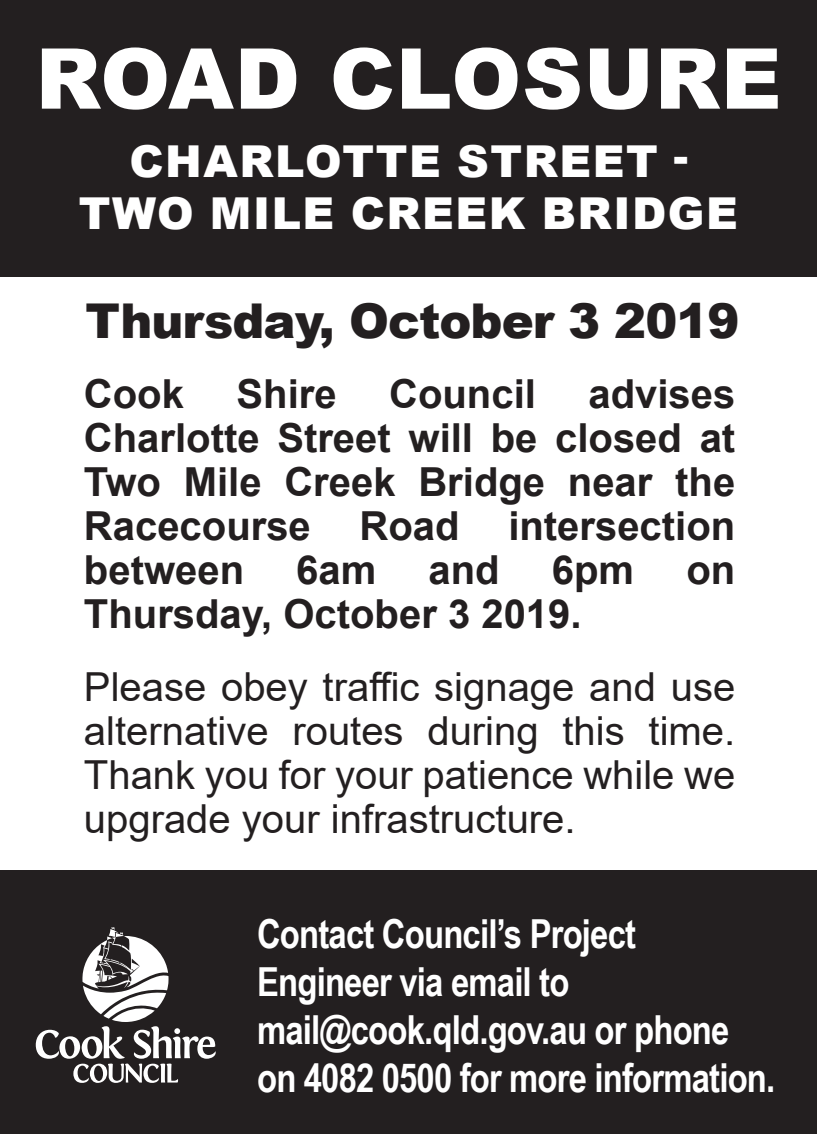
<style>
.page{position:relative;width:817px;height:1134px;background:#fff}
.page>*{position:absolute;margin:0;border:0;box-sizing:border-box;transform-origin:0 0}
.t1{font:900 84px "Arial";letter-spacing:.01em;color:#fff}
.t2{font:900 48px "Arial";letter-spacing:-.02em;color:#231f20}
.t3{font:900 44px/52.8px "Arial";letter-spacing:.035em;color:#fff;text-align:center}
.t4{font:700 40px/44px "Arial";color:#231f20;text-align:justify}
.t5{font:40px/44px "Arial";color:#231f20;text-align:justify}
.t6{font:700 40px/48px "Arial Narrow";letter-spacing:-.02em;color:#fff}
</style>
<div class="page">
<div style="left:0;top:871px;width:816px;height:263px;background:#231f20"></div>
<div style="left:0;top:0;width:816px;height:277px;background:#231f20"></div>
<svg style="left:36px;top:927px;width:180px;height:156px"></svg>
<h1 class="t1" style="left:35px;top:18px;width:747px">ROAD CLOSURE</h1>
<p class="t3" style="left:79px;top:133px;width:660px">CHARLOTTE STREET -<br>TWO MILE CREEK BRIDGE</p>
<p class="t2" style="left:85px;top:286px;width:655px">Thursday, October 3 2019</p>
<p class="t4" style="left:84px;top:372px;width:101px">Cook</p>
<p class="t4" style="left:236px;top:372px;width:102px">Shire</p>
<p class="t4" style="left:389px;top:372px;width:148px">Council</p>
<p class="t4" style="left:84px;top:372px;width:652px;text-indent:504px">advises Charlotte Street will be closed at Two Mile Creek Bridge near the Racecourse Road intersection between</p>
<p class="t4" style="left:296px;top:548px;width:82px">6am</p>
<p class="t4" style="left:428px;top:548px;width:73px">and</p>
<p class="t4" style="left:551px;top:548px;width:84px">6pm</p>
<p class="t4" style="left:686px;top:548px;width:50px">on</p>
<p class="t4" style="left:84px;top:592px;width:499px">Thursday, October 3 2019.</p>
<p class="t5" style="left:84px;top:665px;width:652px">Please obey traffic signage and use alternative routes during this time.<br>Thank you for your patience while we upgrade your infrastructure.</p>
<p class="t6" style="left:257px;top:908px;width:519px">Contact Council’s Project<br>Engineer via email to mail@cook.qld.gov.au or phone on 4082 0500 for more information.</p>
</div>
